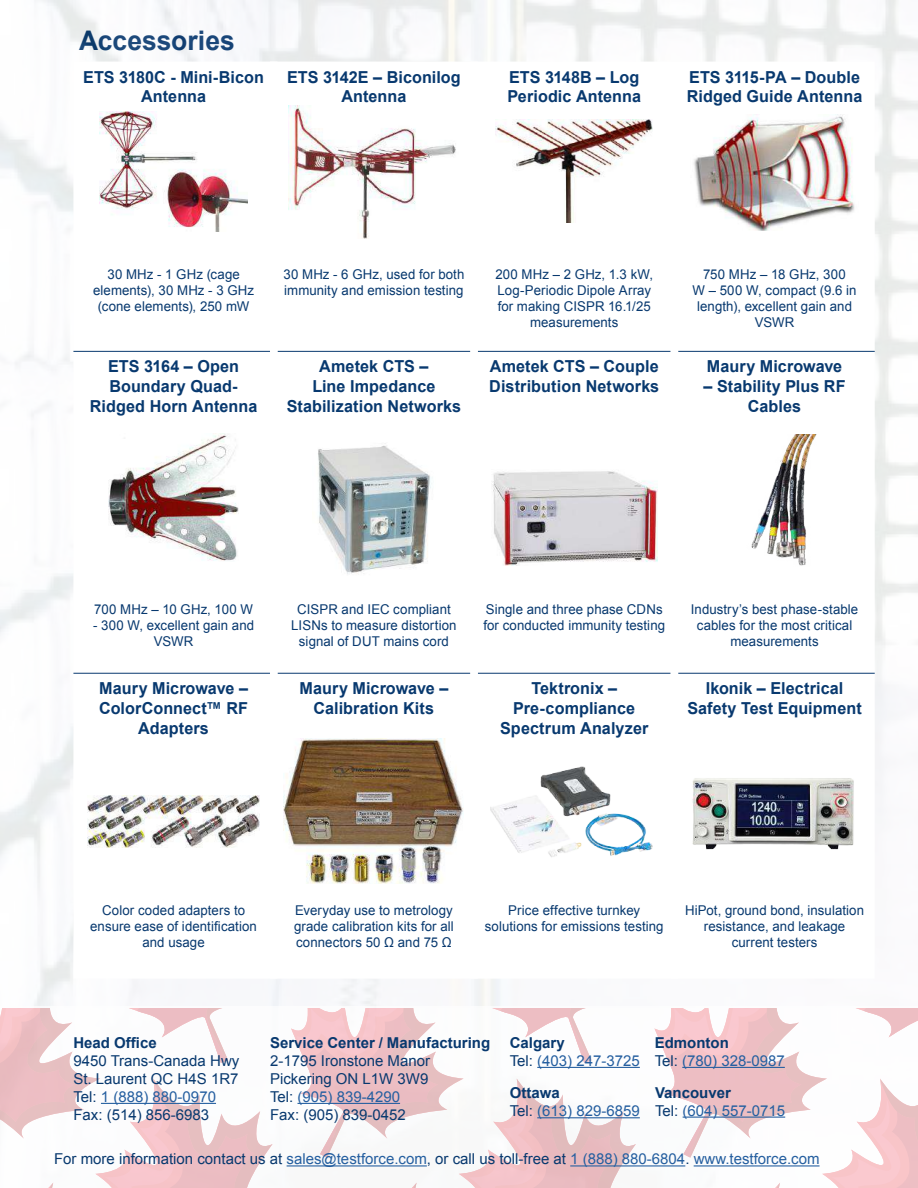
<style>
.page{position:relative;width:918px;height:1188px;background:#fff}
.page>*{position:absolute;margin:0;border:0;box-sizing:border-box;transform-origin:0 0}
.t1{font:700 27px "Arial";color:#08396f}
.t2{font:700 16.5px/19.8px "Arial";letter-spacing:.005em;color:#08396f;text-align:center}
.t3{font:15px/18px "Arial";color:#08396f}
.t4{font:15px/18px "Arial";color:#255fa0}
.t5{font:700 15px "Arial";color:#08396f}
.t6{font:13.5px/16.2px "Arial";letter-spacing:.005em;color:#08396f;text-align:center}
.s1{color:#255fa0}
.s2{font-weight:700;color:#08396f}
.s3{color:#08396f}
</style>
<div class="page">
<svg style="left:0;top:1007px;width:918px;height:181px"></svg>
<hr style="left:287px;top:1165px;width:140px;height:1px;background:#255fa0">
<hr style="left:570px;top:1165px;width:115px;height:1px;background:#255fa0">
<hr style="left:694px;top:1165px;width:126px;height:1px;background:#255fa0">
<hr style="left:73px;top:351px;width:197px;height:1px;background:#08396f">
<hr style="left:278px;top:351px;width:192px;height:1px;background:#08396f">
<hr style="left:478px;top:351px;width:193px;height:1px;background:#08396f">
<hr style="left:678px;top:351px;width:197px;height:1px;background:#08396f">
<hr style="left:73px;top:673px;width:197px;height:1px;background:#08396f">
<hr style="left:278px;top:673px;width:192px;height:1px;background:#08396f">
<hr style="left:478px;top:673px;width:193px;height:1px;background:#08396f">
<hr style="left:678px;top:673px;width:197px;height:1px;background:#08396f">
<img style="left:99px;top:112px;width:149px;height:120px">
<img style="left:289px;top:106px;width:168px;height:133px">
<img style="left:496px;top:119px;width:157px;height:103px">
<img style="left:691px;top:114px;width:166px;height:117px">
<img style="left:109px;top:433px;width:130px;height:128px">
<img style="left:312px;top:443px;width:122px;height:133px">
<img style="left:491px;top:469px;width:166px;height:97px">
<img style="left:751px;top:434px;width:66px;height:132px">
<img style="left:88px;top:796px;width:172px;height:52px">
<img style="left:284px;top:738px;width:180px;height:145px">
<img style="left:490px;top:766px;width:163px;height:92px">
<img style="left:692px;top:778px;width:162px;height:72px">
<hr style="left:101px;top:1103px;width:115px;height:1px;background:#255fa0">
<hr style="left:537px;top:1067px;width:103px;height:1px;background:#255fa0">
<hr style="left:682px;top:1067px;width:103px;height:1px;background:#255fa0">
<hr style="left:683px;top:1117px;width:102px;height:1px;background:#255fa0">
<hr style="left:298px;top:1103px;width:102px;height:1px;background:#255fa0">
<hr style="left:537px;top:1117px;width:103px;height:1px;background:#255fa0">
<h1 class="t1" style="left:79px;top:22px;width:157px">Accessories</h1>
<p class="t2" style="left:83px;top:67px;width:182px">ETS 3180C - Mini-Bicon<br>Antenna</p>
<p class="t2" style="left:287px;top:67px;width:175px">ETS 3142E – Biconilog<br>Antenna</p>
<p class="t2" style="left:507px;top:67px;width:135px;text-align:left">ETS 3148B – Log<br>Periodic Antenna</p>
<p class="t2" style="left:687px;top:67px;width:177px;text-align:left">ETS 3115-PA – Double<br>Ridged Guide Antenna</p>
<p class="t6" style="left:93px;top:266px;width:163px">30 MHz - 1 GHz (cage elements), 30 MHz - 3 GHz (cone elements), 250 mW</p>
<p class="t6" style="left:283px;top:266px;width:183px;text-align:left">30 MHz - 6 GHz, used for both immunity and emission testing</p>
<p class="t6" style="left:495px;top:266px;width:159px">200 MHz – 2 GHz, 1.3 kW,<br>Log-Periodic Dipole Array for making CISPR 16.1/25 measurements</p>
<p class="t6" style="left:693px;top:266px;width:166px">750 MHz – 18 GHz, 300<br>W – 500 W, compact (9.6 in length), excellent gain and<br>VSWR</p>
<p class="t2" style="left:90px;top:357px;width:169px">ETS 3164 – Open<br>Boundary Quad-<br>Ridged Horn Antenna</p>
<p class="t2" style="left:287px;top:357px;width:176px">Ametek CTS –<br>Line Impedance<br>Stabilization Networks</p>
<p class="t2" style="left:489px;top:357px;width:171px;text-align:left">Ametek CTS – Couple<br>Distribution Networks</p>
<p class="t2" style="left:707px;top:357px;width:137px">Maury Microwave</p>
<p class="t2" style="left:704px;top:377px;width:144px">– Stability Plus RF<br>Cables</p>
<p class="t6" style="left:94px;top:601px;width:160px">700 MHz – 10 GHz, 100 W</p>
<p class="t6" style="left:93px;top:618px;width:163px">- 300 W, excellent gain and<br>VSWR</p>
<p class="t6" style="left:291px;top:601px;width:167px">CISPR and IEC compliant<br>LISNs to measure distortion signal of DUT mains cord</p>
<p class="t6" style="left:483px;top:601px;width:183px;text-align:left">Single and three phase CDNs for conducted immunity testing</p>
<p class="t6" style="left:691px;top:601px;width:169px">Industry’s best phase-stable cables for the most critical measurements</p>
<p class="t2" style="left:99px;top:679px;width:151px">Maury Microwave –<br>ColorConnect™ RF<br>Adapters</p>
<p class="t2" style="left:299px;top:679px;width:150px">Maury Microwave –<br>Calibration Kits</p>
<p class="t2" style="left:500px;top:679px;width:150px">Tektronix –<br>Pre-compliance<br>Spectrum Analyzer</p>
<p class="t2" style="left:687px;top:679px;width:176px">Ikonik – Electrical<br>Safety Test Equipment</p>
<p class="t6" style="left:90px;top:902px;width:168px">Color coded adapters to ensure ease of identification and usage</p>
<p class="t6" style="left:294px;top:902px;width:161px;text-align:justify">Everyday use to metrology grade calibration kits for all connectors 50 Ω and 75 Ω</p>
<p class="t6" style="left:485px;top:902px;width:180px">Price effective turnkey solutions for emissions testing</p>
<p class="t6" style="left:685px;top:902px;width:181px">HiPot, ground bond, insulation resistance, and leakage current testers</p>
<p class="t5" style="left:73px;top:1033px;width:85px">Head Office</p>
<p class="t3" style="left:73px;top:1052px;width:167px">9450 Trans-Canada Hwy<br>St. Laurent QC H4S 1R7<br>Tel: <span class="s1">1 (888) 880-0970<br></span>Fax: (514) 856-6983</p>
<p class="t5" style="left:270px;top:1033px;width:222px">Service Center / Manufacturing</p>
<p class="t3" style="left:270px;top:1052px;width:162px">2-1795 Ironstone Manor<br>Pickering ON L1W 3W9<br>Tel: <span class="s1">(905) 839-4290<br></span>Fax: (905) 839-0452</p>
<p class="t4" style="left:510px;top:1034px;width:132px"><span class="s2">Calgary<br></span><span class="s3">Tel:</span> (403) 247-3725</p>
<p class="t4" style="left:655px;top:1034px;width:132px"><span class="s2">Edmonton<br></span><span class="s3">Tel:</span> (780) 328-0987</p>
<p class="t4" style="left:655px;top:1083px;width:132px"><span class="s2">Vancouver<br></span><span class="s3">Tel:</span> (604) 557-0715</p>
<p class="t4" style="left:510px;top:1084px;width:132px"><span class="s2">Ottawa<br></span><span class="s3">Tel:</span> (613) 829-6859</p>
<p class="t3" style="left:54px;top:1150px;width:767px">For more information contact us at <span class="s1">sales@testforce.com</span>, or call us toll-free at <span class="s1">1 (888) 880-6804</span>. <span class="s1">www.testforce.com</span></p>
</div>
